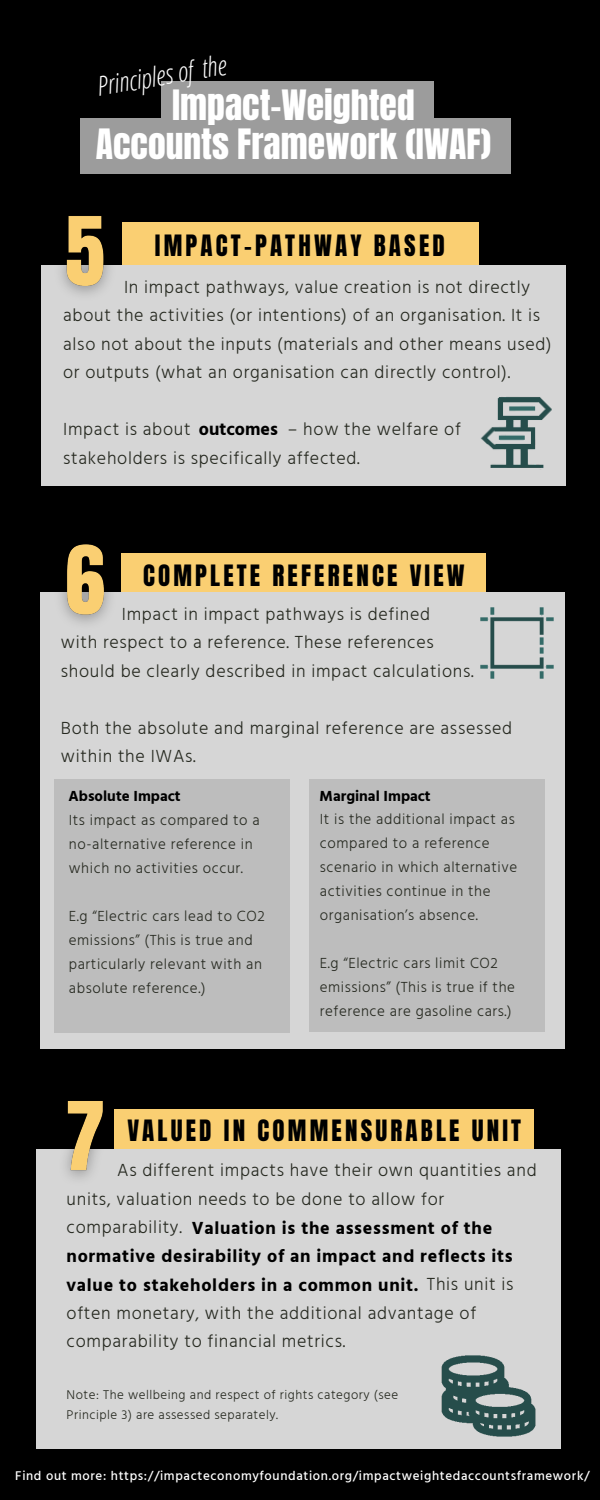
<style>
.page{position:relative;width:600px;height:1500px;background:#000}
.page>*{position:absolute;margin:0;border:0;box-sizing:border-box;transform-origin:0 0}
.t1{font:35.6px "Anton";color:#fff}
.t2{font:italic 300 26.9px "Open Sans Condensed";color:#fff}
.t3{font:25px "Anton";letter-spacing:.13em;color:#000}
.t4{font:300 18px/28.5px "Hind Guntur";letter-spacing:.04em;color:#262920}
.t5{font:700 18px/28.5px "Hind Guntur";letter-spacing:.04em;color:#000}
.t6{font:700 18px "Hind Guntur";color:#000}
.t7{font:300 15px/24px "Hind Guntur";letter-spacing:.04em;color:#262920}
.t8{font:700 15px "Hind Guntur";color:#000}
.t9{font:500 13px "Hind Guntur";letter-spacing:.05em;color:#fff}
.t10{font:300 13px "Hind Guntur";letter-spacing:.04em;color:#262920}
</style>
<div class="page">
<div style="left:162px;top:81px;width:272px;height:67px;background:#9c9c9c"></div>
<div style="left:81px;top:118px;width:430px;height:56px;background:#9c9c9c"></div>
<div style="left:122px;top:222px;width:357px;height:59px;background:#facf72"></div>
<div style="left:41px;top:265px;width:524px;height:221px;background:#d6d6d6"></div>
<div style="left:122px;top:553px;width:364px;height:53px;background:#facf72"></div>
<div style="left:40px;top:592px;width:525px;height:456px;background:#d6d6d6"></div>
<div style="left:55px;top:779px;width:235px;height:253px;background:#bdbdbd"></div>
<div style="left:310px;top:780px;width:235px;height:252px;background:#bdbdbd"></div>
<div style="left:115px;top:1109px;width:419px;height:44px;background:#facf72"></div>
<div style="left:37px;top:1149px;width:524px;height:300px;background:#d6d6d6"></div>
<img style="left:480px;top:607px;width:74px;height:72px">
<img style="left:480px;top:396px;width:72px;height:72px">
<img style="left:61px;top:216px;width:49px;height:79px">
<img style="left:61px;top:544px;width:61px;height:80px">
<img style="left:66px;top:1101px;width:49px;height:78px">
<img style="left:441px;top:1355px;width:95px;height:82px">
<p class="t2" style="left:94px;top:68px;width:132px;rotate:-10deg">Principles of the</p>
<p class="t1" style="left:172px;top:79px;width:244px">Impact-Weighted</p>
<p class="t1" style="left:96px;top:118px;width:397px">Accounts Framework (IWAF)</p>
<p class="t3" style="left:155px;top:227px;width:292px">IMPACT-PATHWAY BASED</p>
<p class="t4" style="left:63px;top:272px;width:490px;text-indent:61px">In impact pathways, value creation is not directly about the activities (or intentions) of an organisation. It is also not about the inputs (materials and other means used) or outputs (what an organisation can directly control).</p>
<p class="t4" style="left:63px;top:415px;width:399px;text-indent:225px">– how the welfare of stakeholders is specifically affected.</p>
<p class="t4" style="left:63px;top:415px;width:129px">Impact is about</p>
<p class="t6" style="left:199px;top:418px;width:81px">outcomes</p>
<p class="t3" style="left:143px;top:557px;width:323px">COMPLETE REFERENCE VIEW</p>
<p class="t4" style="left:122px;top:599px;width:310px">Impact in impact pathways is defined</p>
<p class="t4" style="left:61px;top:628px;width:374px">with respect to a reference. These references</p>
<p class="t4" style="left:61px;top:656px;width:414px">should be clearly described in impact calculations.</p>
<p class="t4" style="left:61px;top:713px;width:453px">Both the absolute and marginal reference are assessed within the IWAs.</p>
<p class="t8" style="left:69px;top:787px;width:114px">Absolute Impact</p>
<p class="t8" style="left:320px;top:787px;width:113px">Marginal Impact</p>
<p class="t7" style="left:69px;top:808px;width:192px">Its impact as compared to a no-alternative reference in which no activities occur.</p>
<p class="t7" style="left:69px;top:904px;width:198px">E.g “Electric cars lead to CO2 emissions” (This is true and particularly relevant with an absolute reference.)</p>
<p class="t7" style="left:320px;top:807px;width:199px">It is the additional impact as compared to a reference scenario in which alternative activities continue in the organisation’s absence.</p>
<p class="t7" style="left:320px;top:951px;width:197px">E.g “Electric cars limit CO2 emissions” (This is true if the reference are gasoline cars.)</p>
<p class="t3" style="left:127px;top:1113px;width:395px">VALUED IN COMMENSURABLE UNIT</p>
<p class="t4" style="left:67px;top:1156px;width:472px;text-indent:51px">As different impacts have their own quantities and units, valuation needs to be done to allow for comparability.</p>
<p class="t5" style="left:67px;top:1213px;width:448px;text-indent:125px">Valuation is the assessment of the normative desirability of an impact and reflects its value to stakeholders in a common unit.</p>
<p class="t4" style="left:67px;top:1270px;width:449px;text-indent:360px">This unit is often monetary, with the additional advantage of comparability to financial metrics.</p>
<p class="t10" style="left:67px;top:1387px;width:333px">Note: The wellbeing and respect of rights category (see</p>
<p class="t10" style="left:67px;top:1407px;width:213px">Principle 3) are assessed separately.</p>
<p class="t9" style="left:15px;top:1468px;width:576px">Find out more: https://impacteconomyfoundation.org/impactweightedaccountsframework/</p>
</div>
